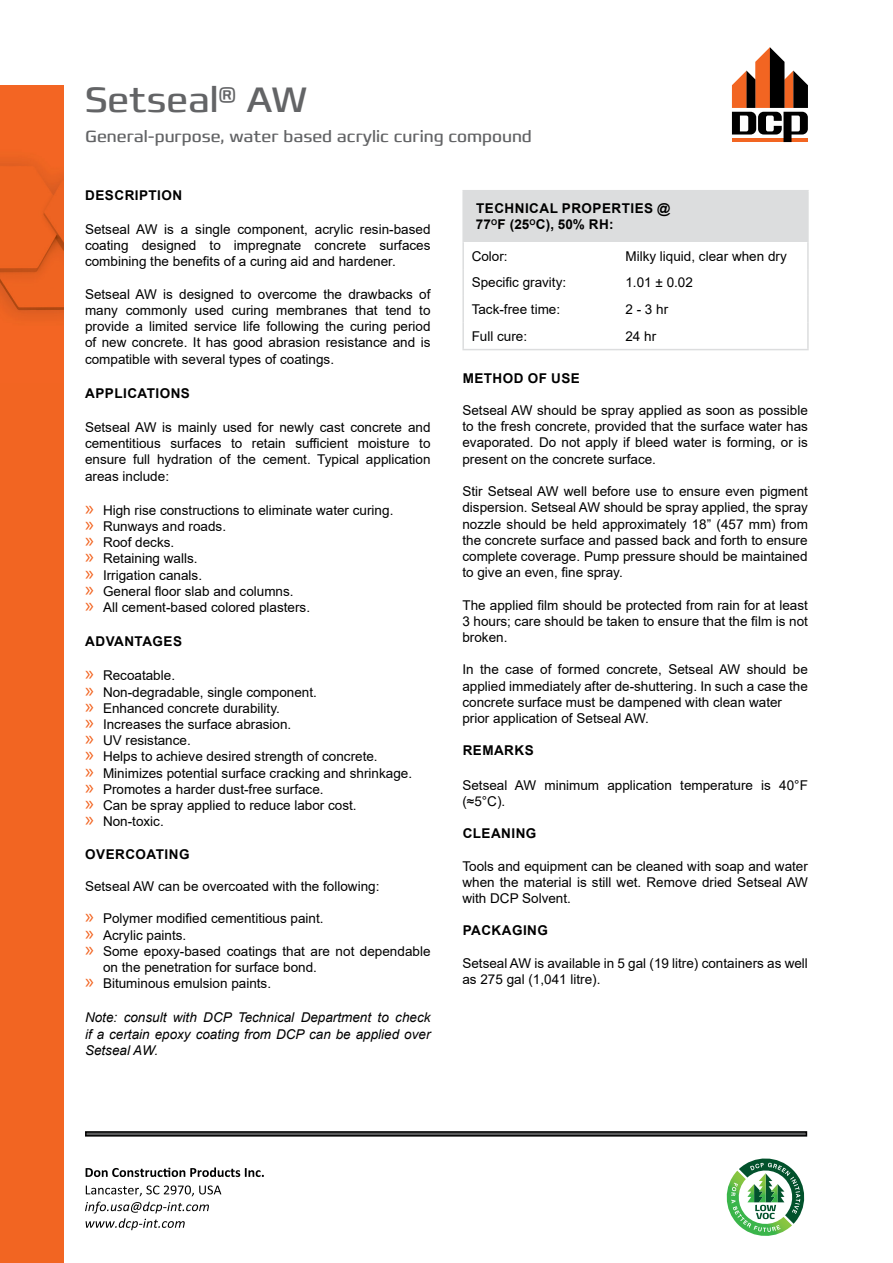
<style>
.page{position:relative;width:893px;height:1263px;background:#fff}
.page>*{position:absolute;margin:0;border:0;box-sizing:border-box;transform-origin:0 0}
.t1{font:36px "Francker CYR";color:#636466}
.t2{font:16.5px "Francker CYR";color:#636466}
.t3{font:13.5px/16.2px "Arial";color:#000;text-align:justify}
.t4{font:700 13.5px/16.2px "Arial";letter-spacing:.035em;color:#000}
.t5{font:italic 13.5px/16.2px "Arial";color:#000;text-align:justify}
.s1{font-family:"Myriad Pro";font-size:21px;color:#f26522}
</style>
<div class="page">
<svg style="left:86px;top:1167px;width:178px;height:10px"></svg>
<svg style="left:85px;top:1185px;width:136px;height:45px"></svg>
<div style="left:85px;top:1131px;width:722px;height:5px;border:2px solid #000"></div>
<div style="left:463px;top:191px;width:345px;height:51px;background:#dcddde"></div>
<hr style="left:462px;top:190px;width:155px;height:1px;background:#dcddde">
<hr style="left:462px;top:191px;width:2px;height:51px;background:#dcddde">
<hr style="left:617px;top:190px;width:192px;height:1px;background:#dcddde">
<hr style="left:807px;top:191px;width:2px;height:51px;background:#dcddde">
<hr style="left:462px;top:242px;width:2px;height:27px;background:#dcddde">
<hr style="left:807px;top:242px;width:2px;height:27px;background:#dcddde">
<hr style="left:462px;top:269px;width:2px;height:27px;background:#dcddde">
<hr style="left:807px;top:269px;width:2px;height:27px;background:#dcddde">
<hr style="left:462px;top:296px;width:2px;height:27px;background:#dcddde">
<hr style="left:807px;top:296px;width:2px;height:27px;background:#dcddde">
<hr style="left:462px;top:323px;width:2px;height:26px;background:#dcddde">
<hr style="left:807px;top:323px;width:2px;height:26px;background:#dcddde">
<hr style="left:462px;top:349px;width:155px;height:1px;background:#dcddde">
<hr style="left:617px;top:349px;width:192px;height:1px;background:#dcddde">
<svg style="left:726px;top:1158px;width:79px;height:78px"></svg>
<svg style="left:732px;top:47px;width:76px;height:95px"></svg>
<div style="left:0;top:85px;width:64px;height:1178px;background:#f26522"></div>
<img style="left:0;top:160px;width:64px;height:158px">
<h1 class="t1" style="left:85px;top:77px;width:224px">Setseal® AW</h1>
<p class="t2" style="left:85px;top:126px;width:448px">General-purpose, water based acrylic curing compound</p>
<p class="t4" style="left:85px;top:187px;width:98px">DESCRIPTION</p>
<p class="t3" style="left:85px;top:221px;width:347px">Setseal AW is a single component, acrylic resin-based coating designed to impregnate concrete surfaces combining the benefits of a curing aid and hardener.</p>
<p class="t3" style="left:85px;top:286px;width:347px">Setseal AW is designed to overcome the drawbacks of many commonly used curing membranes that tend to provide a limited service life following the curing period of new concrete. It has good abrasion resistance and is compatible with several types of coatings.</p>
<p class="t4" style="left:85px;top:385px;width:106px">APPLICATIONS</p>
<p class="t3" style="left:85px;top:419px;width:347px">Setseal AW is mainly used for newly cast concrete and cementitious surfaces to retain sufficient moisture to ensure full hydration of the cement. Typical application areas include:</p>
<p class="t3" style="left:85px;top:502px;width:310px;text-align:left"><span class="s1">»</span> High rise constructions to eliminate water curing. <span class="s1">»</span> Runways and roads.<br><span class="s1">»</span> Roof decks.<br><span class="s1">»</span> Retaining walls.<br><span class="s1">»</span> Irrigation canals.<br><span class="s1">»</span> General floor slab and columns.<br><span class="s1">»</span> All cement-based colored plasters.</p>
<p class="t4" style="left:85px;top:633px;width:98px">ADVANTAGES</p>
<p class="t3" style="left:85px;top:667px;width:329px;text-align:left"><span class="s1">»</span> Recoatable.<br><span class="s1">»</span> Non-degradable, single component.<br><span class="s1">»</span> Enhanced concrete durability.<br><span class="s1">»</span> Increases the surface abrasion.<br><span class="s1">»</span> UV resistance.<br><span class="s1">»</span> Helps to achieve desired strength of concrete.<br><span class="s1">»</span> Minimizes potential surface cracking and shrinkage. <span class="s1">»</span> Promotes a harder dust-free surface.<br><span class="s1">»</span> Can be spray applied to reduce labor cost.<br><span class="s1">»</span> Non-toxic.</p>
<p class="t4" style="left:85px;top:846px;width:106px">OVERCOATING</p>
<p class="t3" style="left:85px;top:878px;width:296px">Setseal AW can be overcoated with the following:</p>
<p class="t3" style="left:85px;top:910px;width:240px"><span class="s1">»</span> Polymer modified cementitious paint.</p>
<p class="t3" style="left:85px;top:927px;width:103px"><span class="s1">»</span> Acrylic paints.</p>
<p class="t3" style="left:85px;top:943px;width:347px"><span class="s1">»</span> Some epoxy-based coatings that are not dependable</p>
<p class="t3" style="left:103px;top:959px;width:215px">on the penetration for surface bond.</p>
<p class="t3" style="left:85px;top:975px;width:188px"><span class="s1">»</span> Bituminous emulsion paints.</p>
<p class="t5" style="left:85px;top:1010px;width:347px">Note: consult with DCP Technical Department to check if a certain epoxy coating from DCP can be applied over Setseal AW.</p>
<p class="t4" style="left:476px;top:201px;width:196px">TECHNICAL PROPERTIES @<br>77<sup>O</sup>F (25<sup>O</sup>C), 50% RH:</p>
<p class="t3" style="left:472px;top:248px;width:38px">Color:</p>
<p class="t3" style="left:625px;top:248px;width:163px">Milky liquid, clear when dry</p>
<p class="t3" style="left:472px;top:274px;width:96px">Specific gravity:</p>
<p class="t3" style="left:625px;top:274px;width:69px">1.01 ± 0.02</p>
<p class="t3" style="left:472px;top:301px;width:90px">Tack-free time:</p>
<p class="t3" style="left:625px;top:301px;width:44px">2 - 3 hr</p>
<p class="t3" style="left:472px;top:328px;width:57px">Full cure:</p>
<p class="t3" style="left:625px;top:328px;width:32px">24 hr</p>
<p class="t4" style="left:463px;top:370px;width:119px">METHOD OF USE</p>
<p class="t3" style="left:462px;top:402px;width:347px">Setseal AW should be spray applied as soon as possible to the fresh concrete, provided that the surface water has evaporated. Do not apply if bleed water is forming, or is present on the concrete surface.</p>
<p class="t3" style="left:462px;top:483px;width:347px">Stir Setseal AW well before use to ensure even pigment dispersion. Setseal AW should be spray applied, the spray nozzle should be held approximately 18” (457 mm) from the concrete surface and passed back and forth to ensure complete coverage. Pump pressure should be maintained to give an even, fine spray.</p>
<p class="t3" style="left:462px;top:597px;width:347px">The applied film should be protected from rain for at least 3 hours; care should be taken to ensure that the film is not broken.</p>
<p class="t3" style="left:462px;top:661px;width:347px;text-align:left">In the case of formed concrete, Setseal AW should be applied immediately after de-shuttering. In such a case the concrete surface must be dampened with clean water prior application of Setseal AW.</p>
<p class="t4" style="left:463px;top:743px;width:73px">REMARKS</p>
<p class="t3" style="left:462px;top:777px;width:347px">Setseal AW minimum application temperature is 40°F (≈5°C).</p>
<p class="t4" style="left:463px;top:825px;width:75px">CLEANING</p>
<p class="t3" style="left:462px;top:858px;width:347px">Tools and equipment can be cleaned with soap and water when the material is still wet. Remove dried Setseal AW with DCP Solvent.</p>
<p class="t4" style="left:463px;top:923px;width:87px">PACKAGING</p>
<p class="t3" style="left:462px;top:955px;width:347px">Setseal AW is available in 5 gal (19 litre) containers as well as 275 gal (1,041 litre).</p>
</div>
